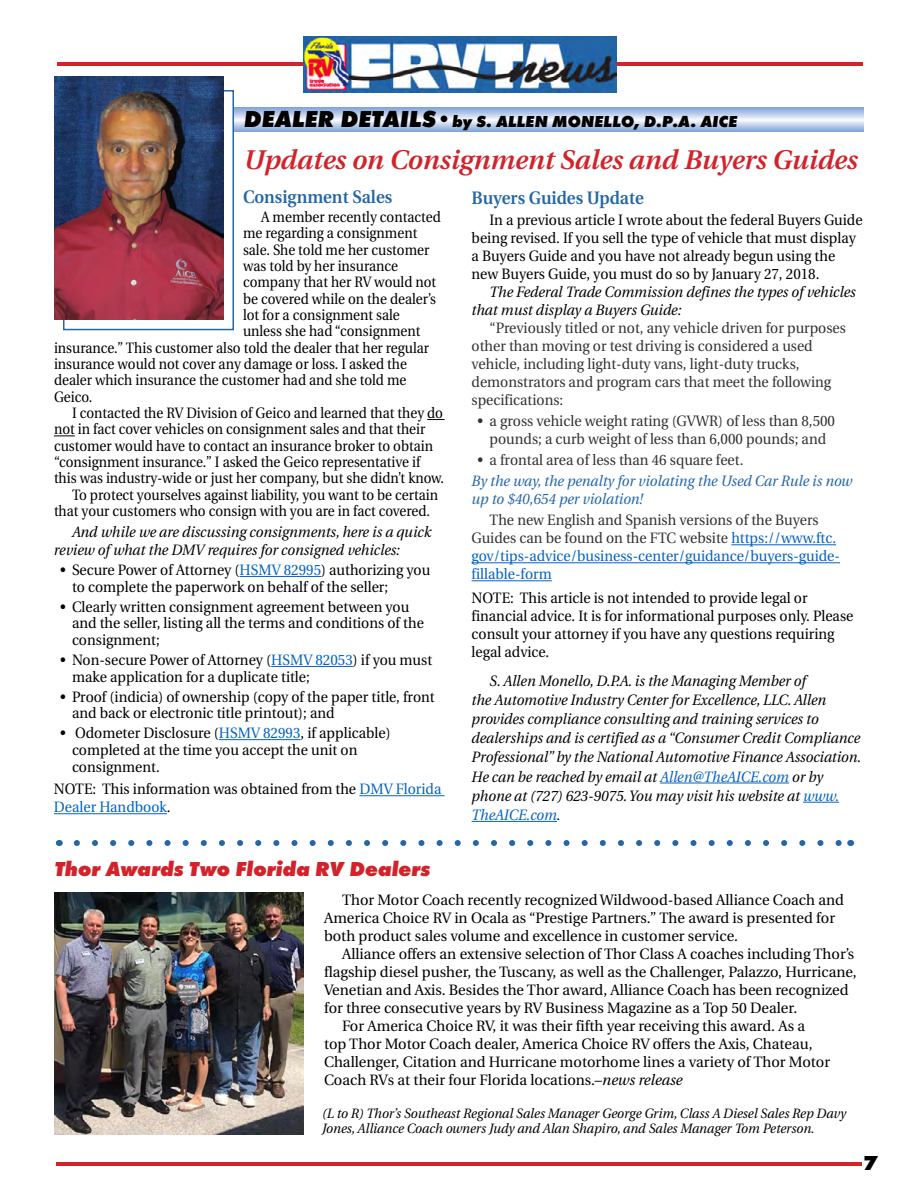
<style>
.page{position:relative;width:918px;height:1188px;background:#fff}
.page>*{position:absolute;margin:0;border:0;box-sizing:border-box;transform-origin:0 0}
.t1{font:italic 600 27px "Utopia";color:#d2232a}
.t2{font:italic 800 21px "Futura T";color:#d2232a}
.t3{font:800 21px "Futura T";color:#000}
.t4{font:600 18px "Utopia";color:#2466a6;scale:.94 1}
.t5{font:italic 800 16.5px "Futura T";color:#000}
.t6{font:15px/16.8px "Utopia";color:#000;scale:.94 1}
.t7{font:15px "Utopia";color:#000;scale:.9 1}
.t8{font:15px/18px "Utopia";color:#000}
.t9{font:italic 15px/19.2px "Utopia";color:#000;scale:.94 1}
.t10{font:15px/18px "Utopia";color:#323232;scale:.94 1}
.t11{font:15px/18px "Utopia";color:#0563c1;scale:.94 1}
.t12{font:italic 15px/18px "Utopia";color:#2466a6;scale:.94 1}
.t13{font:italic 13.5px/15px "Utopia";color:#000;scale:.95 1}
.s1{font-size:24px}
.s2{color:#0563c1}
.s3{color:#323232}
.s4{font-style:italic}
</style>
<div class="page">
<hr style="left:57px;top:62px;width:806px;height:4px;background:#d2232a">
<hr style="left:56px;top:1162px;width:806px;height:4px;background:#d2232a">
<img style="left:304px;top:36px;width:313px;height:56px">
<svg style="left:77px;top:840px;width:764px;height:6px"></svg>
<svg style="left:234px;top:107px;width:630px;height:24px"></svg>
<div style="left:63px;top:90px;width:171px;height:240px;border:2px solid #2466a6"></div>
<img style="left:54px;top:76px;width:170px;height:244px">
<svg style="left:427px;top:419px;width:18px;height:1px"></svg>
<svg style="left:54px;top:436px;width:21px;height:1px"></svg>
<hr style="left:240px;top:576px;width:81px;height:1px;background:#0563c1">
<hr style="left:271px;top:666px;width:82px;height:1px;background:#0563c1">
<hr style="left:219px;top:739px;width:82px;height:1px;background:#0563c1">
<hr style="left:359px;top:795px;width:86px;height:1px;background:#0563c1">
<hr style="left:54px;top:813px;width:113px;height:1px;background:#0563c1">
<hr style="left:731px;top:544px;width:105px;height:1px;background:#0563c1">
<hr style="left:472px;top:562px;width:368px;height:1px;background:#0563c1">
<hr style="left:472px;top:580px;width:80px;height:1px;background:#0563c1">
<hr style="left:660px;top:783px;width:129px;height:1px;background:#0563c1">
<hr style="left:803px;top:802px;width:36px;height:1px;background:#0563c1">
<hr style="left:472px;top:821px;width:85px;height:1px;background:#0563c1">
<img style="left:54px;top:893px;width:249px;height:242px">
<p class="t5" style="left:243px;top:111px;width:495px"><span class="s1">DEALER DETAILS•</span>by S. ALLEN MONELLO, D.P.A. AICE</p>
<h1 class="t1" style="left:244px;top:144px;width:615px">Updates on Consignment Sales and Buyers Guides</h1>
<p class="t4" style="left:243px;top:186px;width:160px">Consignment Sales</p>
<p class="t7" style="left:261px;top:209px;width:201px">A member recently contacted</p>
<p class="t7" style="left:243px;top:225px;width:195px">me regarding a consignment</p>
<p class="t7" style="left:243px;top:241px;width:209px">sale. She told me her customer</p>
<p class="t7" style="left:243px;top:258px;width:174px">was told by her insurance</p>
<p class="t7" style="left:243px;top:274px;width:216px">company that her RV would not</p>
<p class="t7" style="left:243px;top:290px;width:216px">be covered while on the dealer’s</p>
<p class="t7" style="left:243px;top:307px;width:176px">lot for a consignment sale</p>
<p class="t7" style="left:243px;top:323px;width:199px">unless she had “consignment</p>
<p class="t7" style="left:54px;top:339px;width:418px">insurance.” This customer also told the dealer that her regular</p>
<p class="t7" style="left:54px;top:356px;width:394px">insurance would not cover any damage or loss. I asked the</p>
<p class="t7" style="left:54px;top:372px;width:393px">dealer which insurance the customer had and she told me</p>
<p class="t7" style="left:54px;top:388px;width:44px">Geico.</p>
<p class="t7" style="left:72px;top:405px;width:414px">I contacted the RV Division of Geico and learned that they do</p>
<p class="t7" style="left:54px;top:421px;width:414px">not in fact cover vehicles on consignment sales and that their</p>
<p class="t7" style="left:54px;top:437px;width:423px">customer would have to contact an insurance broker to obtain</p>
<p class="t7" style="left:54px;top:454px;width:409px">“consignment insurance.” I asked the Geico representative if</p>
<p class="t7" style="left:54px;top:470px;width:435px">this was industry-wide or just her company, but she didn’t know.</p>
<p class="t7" style="left:72px;top:486px;width:408px">To protect yourselves against liability, you want to be certain</p>
<p class="t7" style="left:54px;top:503px;width:419px">that your customers who consign with you are in fact covered.</p>
<p class="t9" style="left:54px;top:523px;width:403px;line-height:18px;text-indent:18px">And while we are discussing consignments, here is a quick review of what the DMV requires for consigned vehicles:</p>
<p class="t6" style="left:72px;top:562px;width:383px;text-indent:-12px">• Secure Power of Attorney (<span class="s2">HSMV 82995</span>) authorizing you to complete the paperwork on behalf of the seller;</p>
<p class="t6" style="left:72px;top:598px;width:376px;text-indent:-12px">• Clearly written consignment agreement between you and the seller, listing all the terms and conditions of the consignment;</p>
<p class="t6" style="left:72px;top:652px;width:385px;text-indent:-12px">• Non-secure Power of Attorney (<span class="s2">HSMV 82053</span>) if you must make application for a duplicate title;</p>
<p class="t6" style="left:72px;top:688px;width:387px;text-indent:-12px">• Proof (indicia) of ownership (copy of the paper title, front and back or electronic title printout); and</p>
<p class="t6" style="left:72px;top:725px;width:341px;text-indent:-12px">• Odometer Disclosure (<span class="s2">HSMV 82993</span>, if applicable) completed at the time you accept the unit on consignment.</p>
<p class="t6" style="left:54px;top:780px;width:414px;line-height:18px">NOTE: This information was obtained from the <span class="s2">DMV Florida<br>Dealer Handbook</span>.</p>
<h2 class="t2" style="left:54px;top:856px;width:377px">Thor Awards Two Florida RV Dealers</h2>
<p class="t4" style="left:472px;top:188px;width:185px">Buyers Guides Update</p>
<p class="t6" style="left:472px;top:212px;width:418px;line-height:18px;text-indent:18px">In a previous article I wrote about the federal Buyers Guide being revised. If you sell the type of vehicle that must display a Buyers Guide and you have not already begun using the new Buyers Guide, you must do so by January 27, 2018.</p>
<p class="t9" style="left:472px;top:284px;width:410px;line-height:18px;text-indent:18px">The Federal Trade Commission defines the types of vehicles that must display a Buyers Guide:</p>
<p class="t10" style="left:472px;top:320px;width:400px;text-indent:18px">“Previously titled or not, any vehicle driven for purposes other than moving or test driving is considered a used vehicle, including light-duty vans, light-duty trucks, demonstrators and program cars that meet the following specifications:</p>
<p class="t10" style="left:478px;top:413px;width:382px;text-align:center">• a gross vehicle weight rating (GVWR) of less than 8,500 pounds; a curb weight of less than 6,000 pounds; and</p>
<p class="t10" style="left:478px;top:452px;width:284px">• a frontal area of less than 46 square feet.</p>
<p class="t12" style="left:472px;top:472px;width:407px">By the way, the penalty for violating the Used Car Rule is now up to $40,654 per violation!</p>
<p class="t11" style="left:472px;top:512px;width:394px;text-indent:18px"><span class="s3">The new English and Spanish versions of the Buyers Guides can be found on the FTC website</span> https://www.ftc. gov/tips-advice/business-center/guidance/buyers-guide&shy;fillable-form</p>
<p class="t6" style="left:472px;top:590px;width:408px;line-height:18px">NOTE: This article is not intended to provide legal or financial advice. It is for informational purposes only. Please consult your attorney if you have any questions requiring legal advice.</p>
<p class="t9" style="left:472px;top:671px;width:416px;text-indent:18px">S. Allen Monello, D.P.A. is the Managing Member of<br>the Automotive Industry Center for Excellence, LLC. Allen provides compliance consulting and training services to dealerships and is certified as a “Consumer Credit Compliance Professional” by the National Automotive Finance Association.<br>He can be reached by email at <span class="s2">Allen@TheAICE.com</span> or by phone at (727) 623-9075. You may visit his website at <span class="s2">www.<br>TheAICE.com</span>.</p>
<p class="t8" style="left:324px;top:891px;width:522px;text-indent:18px">Thor Motor Coach recently recognized Wildwood-based Alliance Coach and<br>America Choice RV in Ocala as “Prestige Partners.” The award is presented for both product sales volume and excellence in customer service.</p>
<p class="t8" style="left:342px;top:945px;width:514px">Alliance offers an extensive selection of Thor Class A coaches including Thor’s</p>
<p class="t8" style="left:324px;top:963px;width:534px">flagship diesel pusher, the Tuscany, as well as the Challenger, Palazzo, Hurricane,</p>
<p class="t8" style="left:324px;top:981px;width:526px">Venetian and Axis. Besides the Thor award, Alliance Coach has been recognized</p>
<p class="t8" style="left:324px;top:999px;width:475px">for three consecutive years by RV Business Magazine as a Top 50 Dealer.</p>
<p class="t8" style="left:342px;top:1017px;width:465px">For America Choice RV, it was their fifth year receiving this award. As a</p>
<p class="t8" style="left:324px;top:1035px;width:490px">top Thor Motor Coach dealer, America Choice RV offers the Axis, Chateau,</p>
<p class="t8" style="left:324px;top:1053px;width:508px">Challenger, Citation and Hurricane motorhome lines a variety of Thor Motor</p>
<p class="t8" style="left:324px;top:1071px;width:360px">Coach RVs at their four Florida locations.–<span class="s4">news release</span></p>
<p class="t13" style="left:322px;top:1106px;width:553px">(L to R) Thor’s Southeast Regional Sales Manager George Grim, Class A Diesel Sales Rep Davy<br>Jones, Alliance Coach owners Judy and Alan Shapiro, and Sales Manager Tom Peterson.</p>
<h2 class="t3" style="left:863px;top:1151px;width:16px">7</h2>
</div>
